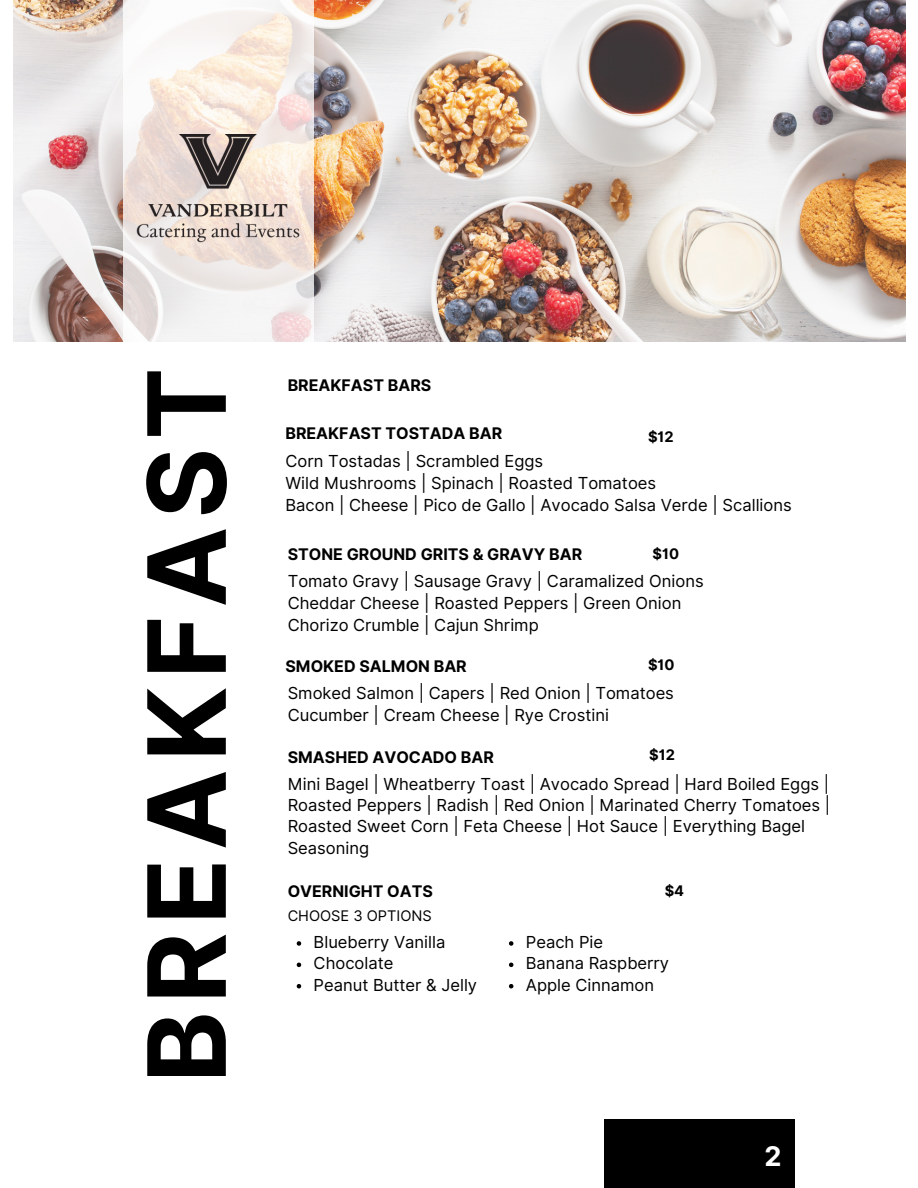
<style>
.page{position:relative;width:918px;height:1188px;background:#fff}
.page>*{position:absolute;margin:0;border:0;box-sizing:border-box;transform-origin:0 0}
.t1{font:700 108px "Inter";letter-spacing:.075em;color:#000}
.t2{font:700 27.15px "Inter";color:#fff}
.t3{font:16.65px/21.8px "Inter";color:#000}
.t4{font:16.5px/21.3px "Inter";color:#000}
.t5{font:700 16.05px "Inter";color:#000}
.t6{font:700 14.55px "Inter";color:#000}
.t7{font:14.55px "Inter";color:#000}
</style>
<div class="page">
<img style="left:13px;top:0;width:892px;height:341px">
<svg style="left:123px;top:0;width:190px;height:342px"></svg>
<div style="left:605px;top:1119px;width:190px;height:69px;background:#000"></div>
<img style="left:117px;top:135px;width:202px;height:149px">
<svg style="left:297px;top:941px;width:4px;height:5px"></svg>
<svg style="left:297px;top:963px;width:4px;height:4px"></svg>
<svg style="left:297px;top:984px;width:4px;height:4px"></svg>
<svg style="left:509px;top:941px;width:4px;height:5px"></svg>
<svg style="left:509px;top:963px;width:4px;height:4px"></svg>
<svg style="left:509px;top:984px;width:4px;height:4px"></svg>
<h1 class="t1" style="left:122px;top:1083px;width:717px;rotate:-90deg">BREAKFAST</h1>
<p class="t5" style="left:288px;top:376px;width:145px">BREAKFAST BARS</p>
<h2 class="t5" style="left:285px;top:423px;width:218px">BREAKFAST TOSTADA BAR</h2>
<h4 class="t6" style="left:648px;top:428px;width:27px">$12</h4>
<h2 class="t3" style="left:285px;top:451px;width:508px">Corn Tostadas | Scrambled Eggs<br>Wild Mushrooms | Spinach | Roasted Tomatoes<br>Bacon | Cheese | Pico de Gallo | Avocado Salsa Verde | Scallions</h2>
<h3 class="t5" style="left:288px;top:545px;width:296px">STONE GROUND GRITS &amp; GRAVY BAR</h3>
<h2 class="t6" style="left:653px;top:545px;width:28px">$10</h2>
<h2 class="t3" style="left:288px;top:571px;width:418px">Tomato Gravy | Sausage Gravy | Caramalized Onions<br>Cheddar Cheese | Roasted Peppers | Green Onion</h2>
<h4 class="t3" style="left:288px;top:614px;width:253px">Chorizo Crumble | Cajun Shrimp</h4>
<h3 class="t5" style="left:285px;top:656px;width:183px">SMOKED SALMON BAR</h3>
<p class="t6" style="left:648px;top:656px;width:28px">$10</p>
<h4 class="t3" style="left:288px;top:682px;width:388px">Smoked Salmon | Capers | Red Onion | Tomatoes<br>Cucumber | Cream Cheese | Rye Crostini</h4>
<h4 class="t5" style="left:288px;top:748px;width:208px">SMASHED AVOCADO BAR</h4>
<p class="t6" style="left:649px;top:746px;width:27px">$12</p>
<h2 class="t4" style="left:288px;top:773px;width:544px">Mini Bagel | Wheatberry Toast | Avocado Spread | Hard Boiled Eggs | Roasted Peppers | Radish | Red Onion | Marinated Cherry Tomatoes | Roasted Sweet Corn | Feta Cheese | Hot Sauce | Everything Bagel Seasoning</h2>
<p class="t5" style="left:288px;top:882px;width:147px">OVERNIGHT OATS</p>
<p class="t6" style="left:665px;top:882px;width:21px">$4</p>
<p class="t4" style="left:526px;top:931px;width:79px">Peach Pie</p>
<p class="t4" style="left:526px;top:953px;width:145px">Banana Raspberry</p>
<p class="t4" style="left:526px;top:974px;width:130px">Apple Cinnamon</p>
<p class="t7" style="left:288px;top:907px;width:146px">CHOOSE 3 OPTIONS</p>
<h3 class="t4" style="left:314px;top:931px;width:133px">Blueberry Vanilla</h3>
<h2 class="t4" style="left:314px;top:953px;width:81px">Chocolate</h2>
<h4 class="t4" style="left:314px;top:974px;width:165px">Peanut Butter &amp; Jelly</h4>
<h3 class="t2" style="left:764px;top:1140px;width:19px">2</h3>
</div>
